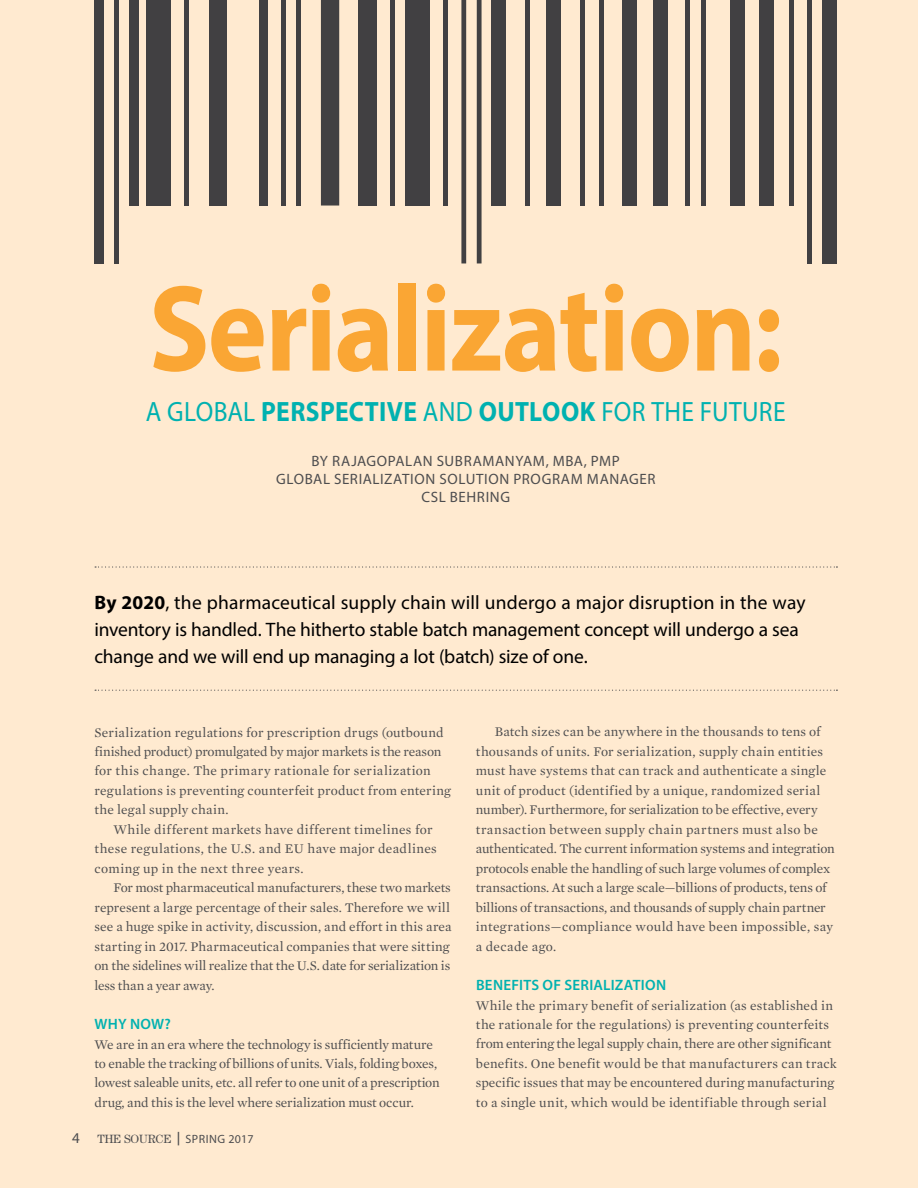
<style>
.page{position:relative;width:918px;height:1188px;background:#ffead0}
.page>*{position:absolute;margin:0;border:0;box-sizing:border-box;transform-origin:0 0}
.t1{font:700 123.75px "Myriad Pro";letter-spacing:-.02em;color:#faa634;scale:.91 1}
.t2{font:28.05px "Myriad Pro";letter-spacing:.01em;color:#00b1b0;scale:.91 1}
.t3{font:19.5px/27px "Myriad Pro";letter-spacing:-.005em;color:#000}
.t4{font:15px/18px "Myriad Pro";letter-spacing:.045em;color:#4d4d4f;text-align:center}
.t5{font:600 15px "Myriad Pro";letter-spacing:.02em;color:#00b1b0}
.t6{font:13.5px/19.5px "Mercury Text G1";letter-spacing:.005em;color:#4d4d4f}
.t7{font:13.5px/19.5px "Mercury Text G1";letter-spacing:-.015em;color:#4d4d4f}
.t8{font:13.5px/19.5px "Mercury Text G1";letter-spacing:.025em;color:#4d4d4f}
.t9{font:12px "Myriad Pro";letter-spacing:.04em;color:#4d4d4f}
.s1{font-weight:700}
.s2{font-family:"Century"}
.s3{font-weight:600;font-size:13.5px}
</style>
<div class="page">
<div style="left:94px;top:0;width:10px;height:263px;background:#414042"></div>
<div style="left:823px;top:0;width:14px;height:263px;background:#414042"></div>
<div style="left:129px;top:0;width:9px;height:206px;background:#414042"></div>
<div style="left:184px;top:0;width:5px;height:206px;background:#414042"></div>
<hr style="left:281px;top:0;width:4px;height:206px;background:#414042">
<div style="left:296px;top:0;width:5px;height:206px;background:#414042"></div>
<div style="left:390px;top:0;width:5px;height:206px;background:#414042"></div>
<hr style="left:444px;top:0;width:4px;height:206px;background:#414042">
<hr style="left:526px;top:0;width:4px;height:206px;background:#414042">
<div style="left:580px;top:0;width:5px;height:206px;background:#414042"></div>
<div style="left:685px;top:0;width:5px;height:206px;background:#414042"></div>
<div style="left:701px;top:0;width:5px;height:206px;background:#414042"></div>
<div style="left:599px;top:0;width:5px;height:206px;background:#414042"></div>
<svg style="left:461px;top:0;width:5px;height:263px"></svg>
<div style="left:114px;top:0;width:5px;height:263px;background:#414042"></div>
<svg style="left:477px;top:0;width:5px;height:263px"></svg>
<div style="left:789px;top:0;width:5px;height:206px;background:#414042"></div>
<div style="left:807px;top:0;width:5px;height:263px;background:#414042"></div>
<div style="left:146px;top:0;width:25px;height:206px;background:#414042"></div>
<div style="left:405px;top:0;width:25px;height:206px;background:#414042"></div>
<div style="left:210px;top:0;width:17px;height:206px;background:#414042"></div>
<div style="left:259px;top:0;width:9px;height:206px;background:#414042"></div>
<div style="left:321px;top:0;width:18px;height:206px;background:#414042"></div>
<div style="left:358px;top:0;width:19px;height:206px;background:#414042"></div>
<div style="left:491px;top:0;width:15px;height:206px;background:#414042"></div>
<div style="left:546px;top:0;width:15px;height:206px;background:#414042"></div>
<div style="left:622px;top:0;width:15px;height:206px;background:#414042"></div>
<div style="left:653px;top:0;width:15px;height:206px;background:#414042"></div>
<div style="left:730px;top:0;width:15px;height:206px;background:#414042"></div>
<div style="left:759px;top:0;width:15px;height:206px;background:#414042"></div>
<svg style="left:95px;top:566px;width:742px;height:2px"></svg>
<svg style="left:95px;top:690px;width:742px;height:1px"></svg>
<h1 class="t1" style="left:149px;top:248px;width:698px">Serialization:</h1>
<h2 class="t2" style="left:146px;top:394px;width:705px">A GLOBAL <span class="s1">PERSPECTIVE</span> AND <span class="s1">OUTLOOK</span> FOR THE FUTURE</h2>
<p class="t4" style="left:276px;top:452px;width:381px">BY RAJAGOPALAN SUBRAMANYAM, MBA, PMP<br>GLOBAL SERIALIZATION SOLUTION PROGRAM MANAGER<br>CSL BEHRING</p>
<h3 class="t3" style="left:94px;top:588px;width:713px"><span class="s1">By 2020</span>, the pharmaceutical supply chain will undergo a major disruption in the way inventory is handled. The hitherto stable batch management concept will undergo a sea change and we will end up managing a lot (batch) size of one.</h3>
<p class="t6" style="left:94px;top:722px;width:358px">Serialization regulations for prescription drugs (outbound finished product) promulgated by major markets is the reason for this change. The primary rationale for serialization regulations is preventing counterfeit product from entering the legal supply chain.</p>
<p class="t8" style="left:94px;top:819px;width:344px;text-indent:19px">While different markets have different timelines for these regulations, the U.S. and EU have major deadlines coming up in the next three years.</p>
<p class="t6" style="left:94px;top:878px;width:359px;text-indent:19px">For most pharmaceutical manufacturers, these two markets represent a large percentage of their sales. Therefore we will see a huge spike in activity, discussion, and effort in this area starting in 2017. Pharmaceutical companies that were sitting on the sidelines will realize that the U.S. date for serialization is less than a year away.</p>
<p class="t5" style="left:95px;top:1014px;width:78px">WHY NOW?</p>
<p class="t7" style="left:94px;top:1034px;width:347px">We are in an era where the technology is sufficiently mature to enable the tracking of billions of units. Vials, folding boxes, lowest saleable units, etc. all refer to one unit of a prescription drug, and this is the level where serialization must occur.</p>
<p class="t4" style="left:72px;top:1129px;width:9px">4</p>
<p class="t9" style="left:98px;top:1132px;width:158px"><span class="s2">THE SOURCE</span> <span class="s3">|</span> SPRING 2017</p>
<p class="t6" style="left:476px;top:722px;width:361px;text-indent:19px">Batch sizes can be anywhere in the thousands to tens of thousands of units. For serialization, supply chain entities must have systems that can track and authenticate a single unit of product (identified by a unique, randomized serial number). Furthermore, for serialization to be effective, every transaction between supply chain partners must also be authenticated. The current information systems and integration protocols enable the handling of such large volumes of complex transactions. At such a large scale—billions of products, tens of billions of transactions, and thousands of supply chain partner integrations—compliance would have been impossible, say a decade ago.</p>
<p class="t5" style="left:476px;top:975px;width:192px">BENEFITS OF SERIALIZATION</p>
<p class="t6" style="left:476px;top:995px;width:363px">While the primary benefit of serialization (as established in the rationale for the regulations) is preventing counterfeits from entering the legal supply chain, there are other significant benefits. One benefit would be that manufacturers can track specific issues that may be encountered during manufacturing to a single unit, which would be identifiable through serial</p>
</div>
